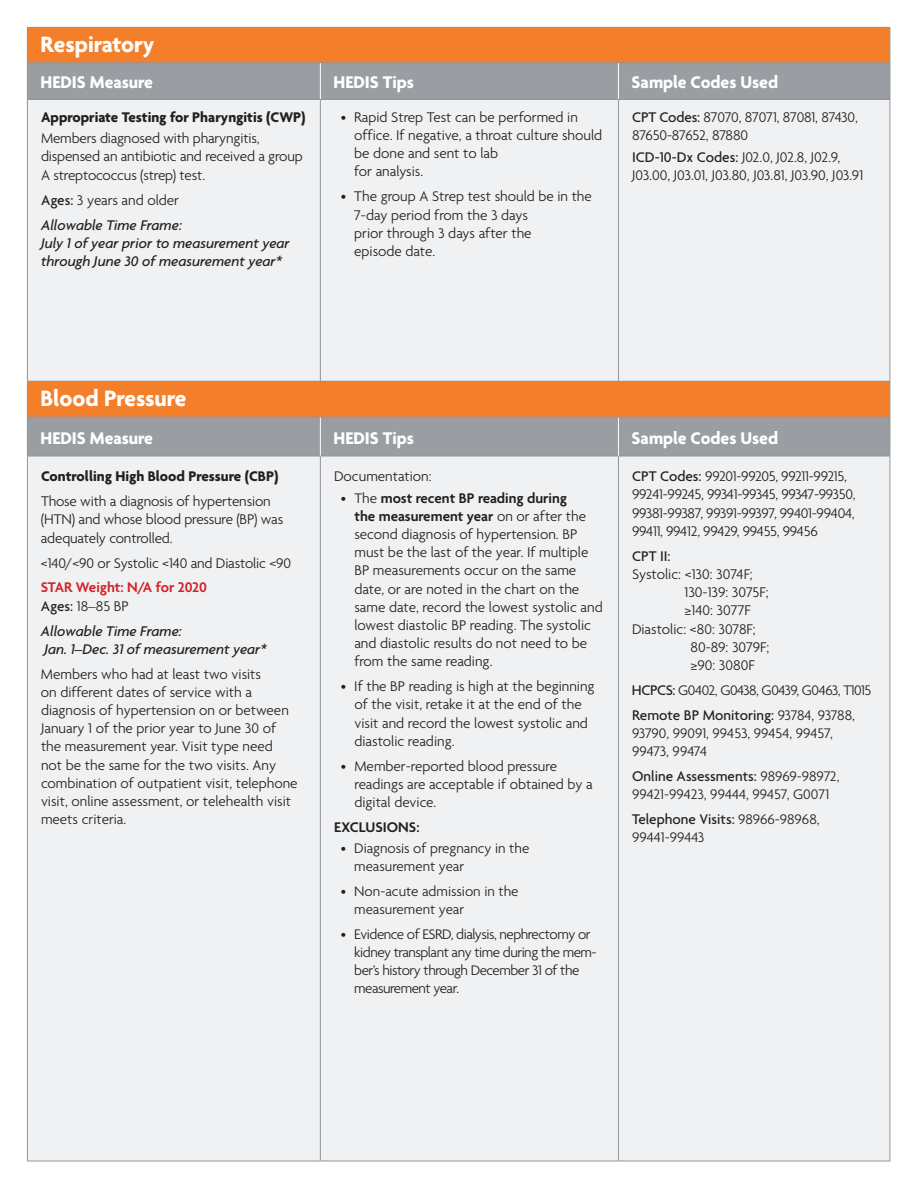
<style>
.page{position:relative;width:918px;height:1188px;background:#fff}
.page>*{position:absolute;margin:0;border:0;box-sizing:border-box;transform-origin:0 0}
.t1{font:700 24px "Agenda";color:#fff}
.t2{font:700 18.3px "Agenda";color:#fff}
.t3{font:300 15.15px/18.1px "Agenda";color:#231f20}
.t4{font:italic 500 15.15px/18.1px "Agenda";color:#231f20}
.t5{font:500 15.15px "Agenda";color:#231f20}
.t6{font:700 15.15px "Agenda";color:#231f20}
.t7{font:600 15.15px/18.1px "Agenda";color:#d1232a}
.t8{font:600 15.15px "Agenda";color:#231f20}
.t9{font:300 15px/18px "Agenda";letter-spacing:-.03em;color:#231f20}
.t10{font:300 15px/18px "Agenda";color:#231f20}
.s1{font-style:normal}
.s2{font-weight:300;font-style:normal}
.s3{font-weight:500}
.s4{font-weight:500;color:#231f20}
.s5{font-weight:300;color:#231f20}
.s6{font-weight:500;font-size:15.15px}
.s7{font-weight:300;font-size:15px}
.s8{font-size:15px}
.s9{font-weight:600}
</style>
<div class="page">
<div style="left:27px;top:99px;width:293px;height:282px;background:#f0f1f2"></div>
<div style="left:320px;top:99px;width:298px;height:282px;background:#f0f1f2"></div>
<div style="left:618px;top:99px;width:272px;height:282px;background:#f0f1f2"></div>
<div style="left:27px;top:456px;width:293px;height:705px;background:#f0f1f2"></div>
<div style="left:320px;top:456px;width:298px;height:705px;background:#f0f1f2"></div>
<div style="left:618px;top:456px;width:272px;height:705px;background:#f0f1f2"></div>
<div style="left:27px;top:27px;width:863px;height:36px;background:#f47f2a"></div>
<div style="left:27px;top:381px;width:863px;height:36px;background:#f47f2a"></div>
<div style="left:27px;top:63px;width:293px;height:36px;background:#9a9da2"></div>
<div style="left:320px;top:63px;width:298px;height:36px;background:#9a9da2"></div>
<div style="left:618px;top:63px;width:272px;height:36px;background:#9a9da2"></div>
<div style="left:27px;top:417px;width:293px;height:39px;background:#9a9da2"></div>
<div style="left:320px;top:417px;width:298px;height:39px;background:#9a9da2"></div>
<div style="left:618px;top:417px;width:272px;height:39px;background:#9a9da2"></div>
<hr style="left:27px;top:27px;width:293px;height:1px;background:#939598">
<hr style="left:27px;top:28px;width:1px;height:34px;background:#939598">
<hr style="left:320px;top:27px;width:298px;height:1px;background:#939598">
<hr style="left:618px;top:27px;width:272px;height:1px;background:#939598">
<hr style="left:890px;top:28px;width:1px;height:34px;background:#939598">
<hr style="left:27px;top:62px;width:293px;height:1px;background:#939598">
<hr style="left:27px;top:63px;width:1px;height:36px;background:#939598">
<hr style="left:320px;top:62px;width:298px;height:1px;background:#939598">
<hr style="left:618px;top:62px;width:272px;height:1px;background:#939598">
<hr style="left:890px;top:63px;width:1px;height:36px;background:#939598">
<hr style="left:27px;top:99px;width:293px;height:1px;background:#939598">
<hr style="left:27px;top:100px;width:1px;height:281px;background:#939598">
<hr style="left:320px;top:99px;width:298px;height:1px;background:#939598">
<hr style="left:320px;top:100px;width:1px;height:281px;background:#939598">
<hr style="left:618px;top:99px;width:272px;height:1px;background:#939598">
<hr style="left:618px;top:100px;width:1px;height:281px;background:#939598">
<hr style="left:890px;top:100px;width:1px;height:281px;background:#939598">
<hr style="left:27px;top:381px;width:293px;height:1px;background:#939598">
<hr style="left:27px;top:382px;width:1px;height:35px;background:#939598">
<hr style="left:320px;top:381px;width:298px;height:1px;background:#939598">
<hr style="left:618px;top:381px;width:272px;height:1px;background:#939598">
<hr style="left:890px;top:382px;width:1px;height:35px;background:#939598">
<hr style="left:27px;top:417px;width:293px;height:1px;background:#939598">
<hr style="left:27px;top:418px;width:1px;height:38px;background:#939598">
<hr style="left:320px;top:417px;width:298px;height:1px;background:#939598">
<hr style="left:618px;top:417px;width:272px;height:1px;background:#939598">
<hr style="left:890px;top:418px;width:1px;height:38px;background:#939598">
<hr style="left:27px;top:456px;width:293px;height:1px;background:#939598">
<hr style="left:27px;top:456px;width:1px;height:705px;background:#939598">
<hr style="left:320px;top:456px;width:298px;height:1px;background:#939598">
<hr style="left:320px;top:456px;width:1px;height:705px;background:#939598">
<hr style="left:618px;top:456px;width:272px;height:1px;background:#939598">
<hr style="left:618px;top:456px;width:1px;height:705px;background:#939598">
<hr style="left:890px;top:456px;width:1px;height:705px;background:#939598">
<hr style="left:27px;top:1161px;width:293px;height:1px;background:#939598">
<hr style="left:320px;top:1161px;width:298px;height:1px;background:#939598">
<hr style="left:618px;top:1161px;width:272px;height:1px;background:#939598">
<hr style="left:320px;top:63px;width:1px;height:36px;background:#fff">
<hr style="left:618px;top:63px;width:1px;height:36px;background:#fff">
<hr style="left:320px;top:418px;width:1px;height:38px;background:#fff">
<hr style="left:618px;top:418px;width:1px;height:38px;background:#fff">
<h1 class="t1" style="left:41px;top:30px;width:115px">Respiratory</h1>
<p class="t2" style="left:41px;top:71px;width:114px">HEDIS Measure</p>
<p class="t2" style="left:334px;top:71px;width:82px">HEDIS Tips</p>
<p class="t2" style="left:632px;top:71px;width:148px">Sample Codes Used</p>
<p class="t6" style="left:41px;top:108px;width:266px">Appropriate Testing for Pharyngitis (CWP)</p>
<p class="t3" style="left:41px;top:129px;width:263px">Members diagnosed with pharyngitis, dispensed an antibiotic and received a group<br>A streptococcus (strep) test.</p>
<p class="t4" style="left:41px;top:187px;width:142px;line-height:24.9px"><span class="s1">Ages:</span> <span class="s2">3 years and older<br></span>Allowable Time Frame:</p>
<p class="t4" style="left:41px;top:233px;width:250px">July 1 of year prior to measurement year through June 30 of measurement year*</p>
<p class="t3" style="left:354px;top:108px;width:249px;text-indent:-13px">• Rapid Strep Test can be performed in office. If negative, a throat culture should be done and sent to lab<br>for analysis.</p>
<p class="t3" style="left:354px;top:187px;width:239px;text-indent:-13px">• The group A Strep test should be in the<br>7-day period from the 3 days<br>prior through 3 days after the<br>episode date.</p>
<p class="t3" style="left:632px;top:108px;width:227px"><span class="s3">CPT Codes:</span> 87070, 87071, 87081, 87430,<br>87650-87652, 87880</p>
<p class="t3" style="left:632px;top:147px;width:233px"><span class="s3">ICD-10-Dx Codes:</span> J02.0, J02.8, J02.9,<br>J03.00, J03.01, J03.80, J03.81, J03.90, J03.91</p>
<h1 class="t1" style="left:41px;top:384px;width:147px">Blood Pressure</h1>
<p class="t2" style="left:41px;top:426px;width:114px">HEDIS Measure</p>
<p class="t2" style="left:334px;top:426px;width:82px">HEDIS Tips</p>
<p class="t2" style="left:632px;top:426px;width:148px">Sample Codes Used</p>
<p class="t6" style="left:41px;top:467px;width:239px">Controlling High Blood Pressure (CBP)</p>
<p class="t3" style="left:41px;top:492px;width:244px">Those with a diagnosis of hypertension (HTN) and whose blood pressure (BP) was adequately controlled.</p>
<p class="t3" style="left:41px;top:553px;width:252px">&lt;140/&lt;90 or Systolic &lt;140 and Diastolic &lt;90</p>
<p class="t7" style="left:41px;top:578px;width:168px">STAR Weight: N/A for 2020<br><span class="s4">Ages:</span> <span class="s5">18–85 BP</span></p>
<p class="t4" style="left:41px;top:621px;width:227px">Allowable Time Frame:<br>Jan. 1–Dec. 31 of measurement year*</p>
<p class="t3" style="left:41px;top:664px;width:258px">Members who had at least two visits<br>on different dates of service with a diagnosis of hypertension on or between January 1 of the prior year to June 30 of the measurement year. Visit type need not be the same for the two visits. Any combination of outpatient visit, telephone visit, online assessment, or telehealth visit meets criteria.</p>
<p class="t3" style="left:632px;top:467px;width:225px"><span class="s3">CPT Codes:</span> 99201-99205, 99211-99215, 99241-99245, 99341-99345, 99347-99350, 99381-99387, 99391-99397, 99401-99404, 99411, 99412, 99429, 99455, 99456</p>
<p class="t5" style="left:632px;top:547px;width:40px">CPT II:</p>
<p class="t3" style="left:632px;top:565px;width:122px">Systolic: &lt;130: 3074F;</p>
<p class="t3" style="left:685px;top:583px;width:85px">130-139: 3075F;</p>
<p class="t3" style="left:685px;top:601px;width:68px">≥140: 3077F</p>
<p class="t3" style="left:632px;top:619px;width:125px">Diastolic: &lt;80: 3078F;</p>
<p class="t3" style="left:690px;top:638px;width:80px">80-89: 3079F;</p>
<p class="t3" style="left:690px;top:656px;width:66px">≥90: 3080F</p>
<p class="t9" style="left:632px;top:681px;width:241px"><span class="s6">HCPCS:</span> G0402, G0438, G0439, G0463, T1015</p>
<p class="t5" style="left:632px;top:706px;width:224px">Remote BP Monitoring: <span class="s7">93784, 93788,</span></p>
<p class="t9" style="left:632px;top:724px;width:202px">93790, 99091, 99453, 99454, 99457,<br>99473, 99474</p>
<p class="t5" style="left:632px;top:767px;width:209px">Online Assessments: <span class="s7">98969-98972,</span></p>
<p class="t9" style="left:632px;top:785px;width:199px">99421-99423, 99444, 99457, G0071</p>
<p class="t5" style="left:632px;top:810px;width:189px">Telephone Visits: <span class="s7">98966-98968,</span></p>
<p class="t9" style="left:632px;top:828px;width:74px">99441-99443</p>
<p class="t3" style="left:334px;top:467px;width:99px">Documentation:</p>
<p class="t3" style="left:354px;top:489px;width:250px;text-indent:-14px"><span class="s8">• Th</span>e <span class="s9">most recent BP reading during<br>the measurement year</span> on or after the second diagnosis of hypertension. BP must be the last of the year. If multiple BP measurements occur on the same date, or are noted in the chart on the same date, record the lowest systolic and lowest diastolic BP reading. The systolic and diastolic results do not need to be from the same reading.</p>
<p class="t3" style="left:354px;top:677px;width:242px;text-indent:-14px">• If the BP reading is high at the beginning of the visit, retake it at the end of the visit and record the lowest systolic and diastolic reading.</p>
<p class="t3" style="left:354px;top:757px;width:240px;text-indent:-14px">• Member-reported blood pressure readings are acceptable if obtained by a digital device.</p>
<p class="t8" style="left:334px;top:818px;width:87px">EXCLUSIONS:</p>
<p class="t10" style="left:354px;top:839px;width:177px;text-indent:-14px">• Diagnosis of pregnancy in the measurement year</p>
<p class="t10" style="left:354px;top:882px;width:166px;text-indent:-14px">• Non-acute admission in the measurement year</p>
<p class="t9" style="left:354px;top:925px;width:244px;text-indent:-14px">• Evidence of ESRD, dialysis, nephrectomy or kidney transplant any time during the mem&shy;ber’s history through December 31 of the measurement year.</p>
</div>
